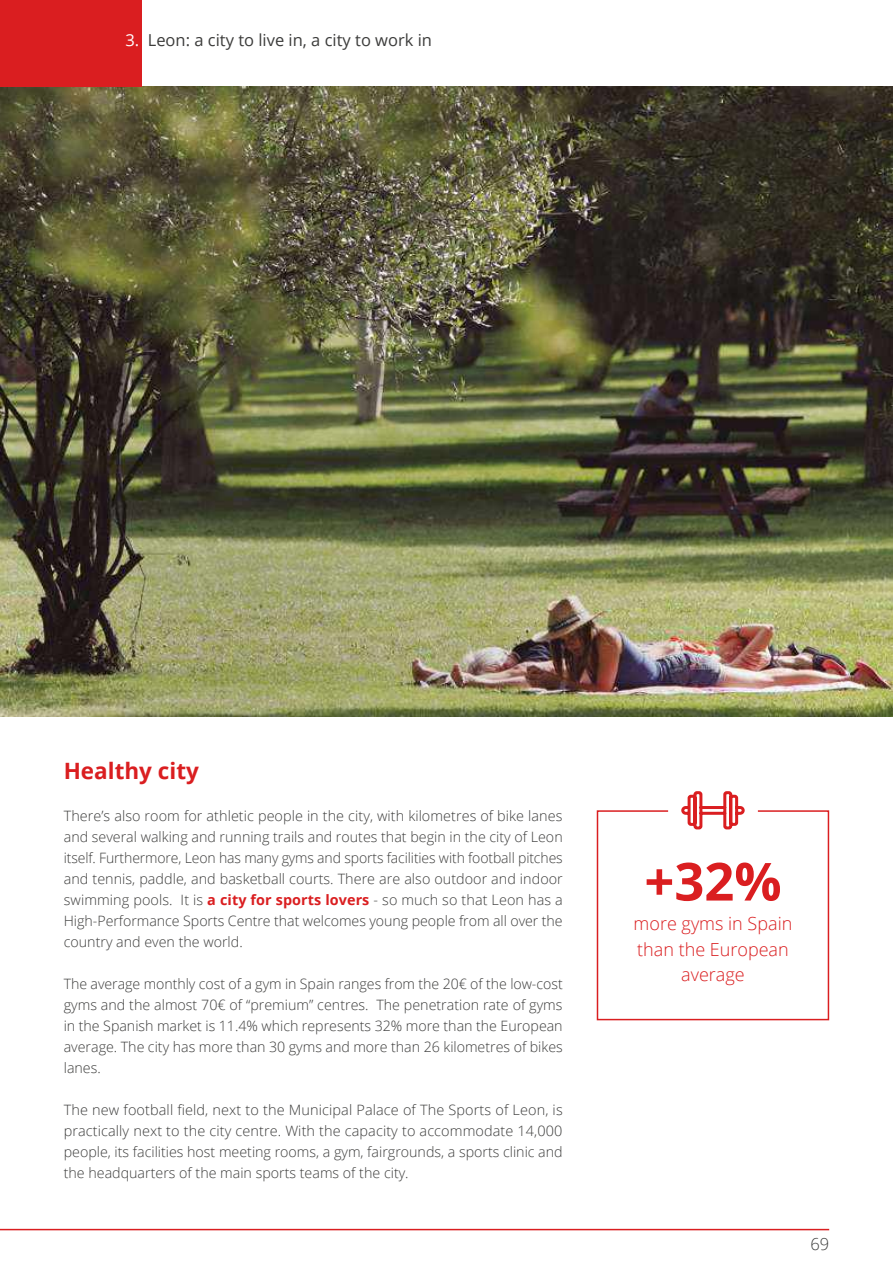
<style>
.page{position:relative;width:893px;height:1263px;background:#fff}
.page>*{position:absolute;margin:0;border:0;box-sizing:border-box;transform-origin:0 0}
.t1{font:700 52.5px "Open Sans";color:#da1e20}
.t2{font:700 22.5px "Open Sans";color:#da1e20}
.t3{font:300 18px/25.5px "Open Sans";color:#da1e20;text-align:center}
.t4{font:16.5px "Open Sans";color:#3c3c3b}
.t5{font:300 16.5px "Open Sans";color:#3c3c3b}
.t6{font:300 14.25px/21px "Open Sans";color:#3c3c3b;text-align:justify}
.s1{color:#fff}
.s2{font-weight:700;color:#da1e20}
</style>
<div class="page">
<img style="left:0;top:87px;width:893px;height:630px">
<svg style="left:596px;top:810px;width:234px;height:211px"></svg>
<svg style="left:680px;top:791px;width:66px;height:40px"></svg>
<hr style="left:0;top:1229px;width:829px;height:1px;background:#da1e20">
<div style="left:0;top:0;width:141px;height:87px;background:#da1e20"></div>
<p class="t4" style="left:125px;top:28px;width:308px"><span class="s1">3.</span> Leon: a city to live in, a city to work in</p>
<h2 class="t2" style="left:64px;top:755px;width:137px">Healthy city</h2>
<p class="t6" style="left:64px;top:805px;width:501px">There’s also room for athletic people in the city, with kilometres of bike lanes and several walking and running trails and routes that begin in the city of Leon itself. Furthermore, Leon has many gyms and sports facilities with football pitches and tennis, paddle, and basketball courts. There are also outdoor and indoor swimming pools. It is <span class="s2">a city for sports lovers</span> - so much so that Leon has a High-Performance Sports Centre that welcomes young people from all over the country and even the world.</p>
<p class="t6" style="left:64px;top:973px;width:500px">The average monthly cost of a gym in Spain ranges from the 20€ of the low-cost gyms and the almost 70€ of “premium” centres. The penetration rate of gyms in the Spanish market is 11.4% which represents 32% more than the European average. The city has more than 30 gyms and more than 26 kilometres of bikes lanes.</p>
<p class="t6" style="left:64px;top:1099px;width:500px">The new football field, next to the Municipal Palace of The Sports of Leon, is practically next to the city centre. With the capacity to accommodate 14,000 people, its facilities host meeting rooms, a gym, fairgrounds, a sports clinic and the headquarters of the main sports teams of the city.</p>
<h1 class="t1" style="left:644px;top:844px;width:139px">+32%</h1>
<p class="t3" style="left:634px;top:910px;width:160px">more gyms in Spain than the European average</p>
<p class="t5" style="left:810px;top:1232px;width:20px">69</p>
</div>
